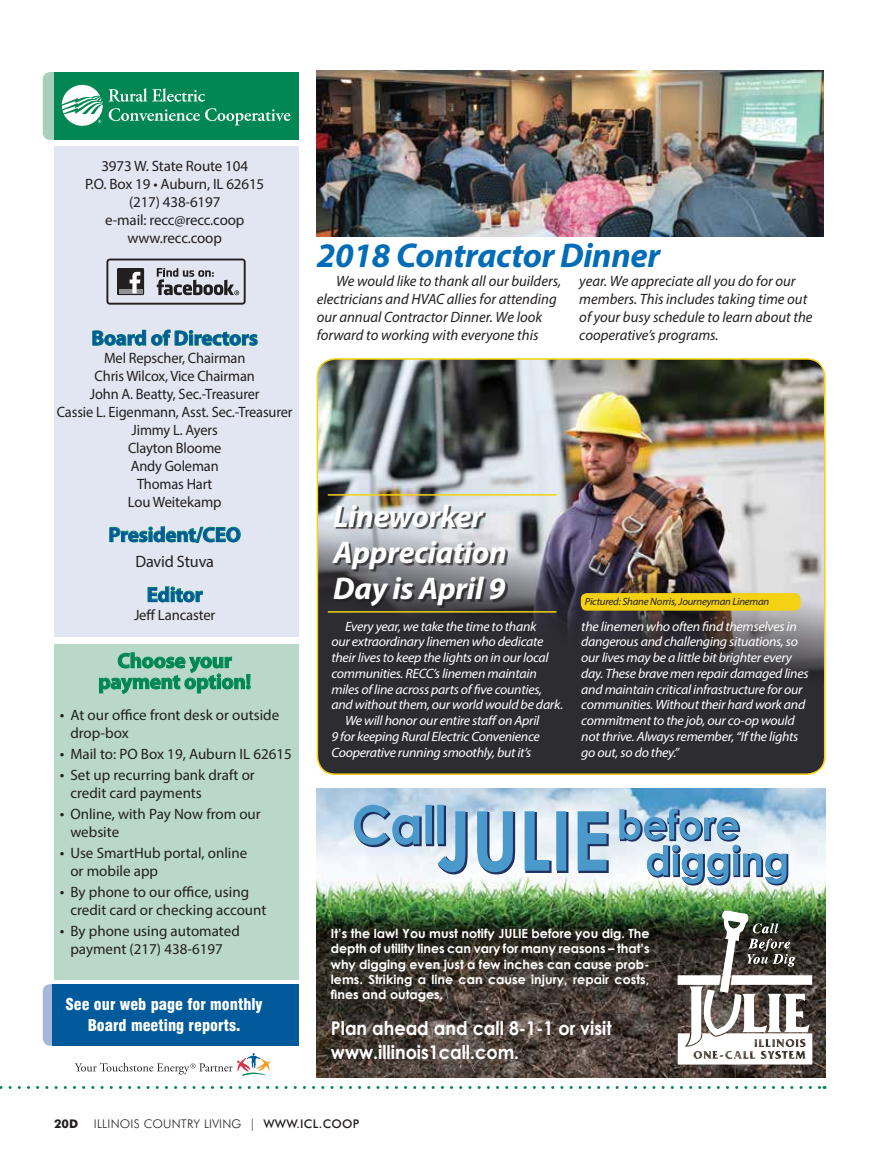
<style>
.page{position:relative;width:878px;height:1161px;background:#fff}
.page>*{position:absolute;margin:0;border:0;box-sizing:border-box;transform-origin:0 0}
.t1{font:italic 700 34.5px "Myriad Pro";letter-spacing:-.01em;color:#036cb6}
.t2{font:italic 700 31.5px/36px "Myriad Pro";letter-spacing:-.01em;color:#fff}
.t3{font:700 21px "Myriad Pro";letter-spacing:-.01em;color:#005a9c}
.t4{font:700 21px/21px "Myriad Pro";letter-spacing:-.01em;color:#008752;text-align:center}
.t5{font:700 18.9px/24px "Century Gothic";color:#fff;scale:.93 1}
.t6{font:16.5px "Myriad Pro";letter-spacing:-.01em;color:#231f20}
.t7{font:900 condensed 15.9px/21px "Swiss 721 BT";color:#fff;text-align:center}
.t8{font:15px/18px "Myriad Pro";letter-spacing:-.005em;color:#231f20}
.t9{font:italic 15px/18px "Myriad Pro";color:#231f20}
.t10{font:15px/18px "Myriad Pro";letter-spacing:-.005em;color:#231f20;text-align:center;scale:.96 1}
.t11{font:italic 13.5px/15.8px "Myriad Pro";letter-spacing:-.02em;color:#fff}
.t12{font:700 12.6px/15.1px "Century Gothic";color:#fff;text-align:justify}
.t13{font:300 12px "Futura BT";letter-spacing:.02em;color:#231f20}
.t14{font:700 12px "Futura BT";color:#231f20}
.t15{font:italic 10.5px "Myriad Pro";letter-spacing:-.02em;color:#231f20}
.s1{font-size:16.5px}
.s2{font-weight:500}
</style>
<div class="page">
<div style="left:43px;top:72px;width:19px;height:68px;background:#a7cfbc;border-radius:8px"></div>
<div style="left:54px;top:72px;width:244px;height:68px;background:#008752"></div>
<div style="left:54px;top:644px;width:244px;height:336px;background:#b9d8c9"></div>
<div style="left:54px;top:146px;width:244px;height:491px;background:#e1e6f2"></div>
<div style="left:43px;top:984px;width:19px;height:62px;background:#a5b8d9;border-radius:8px"></div>
<div style="left:52px;top:984px;width:246px;height:62px;background:#005a9c"></div>
<svg style="left:62px;top:84px;width:228px;height:42px"></svg>
<svg style="left:75px;top:1053px;width:195px;height:23px"></svg>
<svg style="left:92px;top:329px;width:166px;height:17px"></svg>
<svg style="left:109px;top:526px;width:132px;height:17px"></svg>
<svg style="left:147px;top:586px;width:56px;height:17px"></svg>
<svg style="left:99px;top:652px;width:152px;height:42px"></svg>
<svg style="left:106px;top:259px;width:140px;height:46px"></svg>
<svg style="left:0;top:1086px;width:825px;height:3px"></svg>
<img style="left:319px;top:359px;width:505px;height:100px">
<img style="left:319px;top:459px;width:505px;height:315px">
<div style="left:334px;top:506px;width:173px;height:102px;background:#231f20;opacity:.75"></div>
<hr style="left:328px;top:611px;width:228px;height:2px;background:#f4d112">
<hr style="left:328px;top:494px;width:228px;height:2px;background:#f4d112">
<div style="left:316px;top:358px;width:509px;height:417px;border:2px solid #f4d112;border-radius:18px"></div>
<img style="left:316px;top:71px;width:508px;height:166px">
<img style="left:316px;top:789px;width:509px;height:288px">
<svg style="left:619px;top:809px;width:170px;height:77px"></svg>
<svg style="left:354px;top:805px;width:255px;height:70px"></svg>
<svg style="left:677px;top:910px;width:135px;height:155px"></svg>
<div style="left:580px;top:593px;width:220px;height:18px;background:#f4d112;border-radius:6px"></div>
<p class="t8" style="left:85px;top:156px;width:181px;text-align:center">3973 W. State Route 104<br>P.O. Box 19 • Auburn, IL 62615 (217) 438-6197<br>e-mail: recc@recc.coop www.recc.coop</p>
<h3 class="t3" style="left:91px;top:324px;width:168px">Board of Directors</h3>
<p class="t10" style="left:57px;top:349px;width:247px">Mel Repscher, Chairman<br>Chris Wilcox, Vice Chairman<br>John A. Beatty, Sec.-Treasurer<br>Cassie L. Eigenmann, Asst. Sec.-Treasurer<br>Jimmy L. Ayers<br>Clayton Bloome<br>Andy Goleman<br>Thomas Hart<br>Lou Weitekamp</p>
<h3 class="t3" style="left:108px;top:521px;width:134px">President/CEO</h3>
<p class="t6" style="left:135px;top:551px;width:80px">David Stuva</p>
<h3 class="t3" style="left:147px;top:581px;width:58px">Editor</h3>
<p class="t8" style="left:134px;top:605px;width:83px">Jeff Lancaster</p>
<h3 class="t4" style="left:98px;top:649px;width:154px">Choose your payment option!</h3>
<p class="t8" style="left:70px;top:706px;width:210px;text-indent:-10px"><span class="s1">•</span> At our office front desk or outside drop-box</p>
<p class="t8" style="left:60px;top:745px;width:233px"><span class="s1">•</span> Mail to: PO Box 19, Auburn IL 62615</p>
<p class="t8" style="left:70px;top:766px;width:186px;text-indent:-10px"><span class="s1">•</span> Set up recurring bank draft or credit card payments</p>
<p class="t8" style="left:70px;top:805px;width:192px;text-indent:-10px"><span class="s1">•</span> Online, with Pay Now from our website</p>
<p class="t8" style="left:70px;top:844px;width:178px;text-indent:-10px"><span class="s1">•</span> Use SmartHub portal, online or mobile app</p>
<p class="t8" style="left:70px;top:883px;width:197px;text-indent:-10px"><span class="s1">•</span> By phone to our office, using credit card or checking account</p>
<p class="t8" style="left:60px;top:922px;width:181px;text-align:center"><span class="s1">•</span> By phone using automated payment (217) 438-6197</p>
<p class="t7" style="left:65px;top:993px;width:198px">See our web page for monthly<br>Board meeting reports.</p>
<h1 class="t1" style="left:316px;top:233px;width:345px">2018 Contractor Dinner</h1>
<p class="t9" style="left:316px;top:272px;width:246px;text-indent:20px">We would like to thank all our builders, electricians and HVAC allies for attending our annual Contractor Dinner. We look forward to working with everyone this</p>
<p class="t9" style="left:579px;top:272px;width:235px">year. We appreciate all you do for our members. This includes taking time out of your busy schedule to learn about the cooperative’s programs.</p>
<h2 class="t2" style="left:333px;top:497px;width:175px">Lineworker<br>Appreciation<br>Day is April 9</h2>
<p class="t11" style="left:345px;top:618px;width:193px">Every year, we take the time to thank</p>
<p class="t11" style="left:331px;top:634px;width:213px">our extraordinary linemen who dedicate</p>
<p class="t11" style="left:331px;top:650px;width:219px">their lives to keep the lights on in our local</p>
<p class="t11" style="left:331px;top:665px;width:207px">communities. RECC’s linemen maintain</p>
<p class="t11" style="left:331px;top:681px;width:212px">miles of line across parts of five counties,</p>
<p class="t11" style="left:331px;top:697px;width:233px">and without them, our world would be dark.</p>
<p class="t11" style="left:345px;top:713px;width:196px">We will honor our entire staff on April</p>
<p class="t11" style="left:331px;top:728px;width:210px">9 for keeping Rural Electric Convenience</p>
<p class="t11" style="left:331px;top:744px;width:201px">Cooperative running smoothly, but it’s</p>
<p class="t15" style="left:585px;top:595px;width:186px">Pictured: Shane Norris, Journeyman Lineman</p>
<p class="t11" style="left:581px;top:618px;width:229px">the linemen who often find themselves in dangerous and challenging situations, so our lives may be a little bit brighter every day. These brave men repair damaged lines and maintain critical infrastructure for our communities. Without their hard work and commitment to the job, our co-op would not thrive. Always remember, “If the lights go out, so do they.”</p>
<p class="t12" style="left:331px;top:926px;width:320px">It’s the law! You must notify JULIE before you dig. The depth of utility lines can vary for many reasons – that’s why digging even just a few inches can cause prob&shy;lems. Striking a line can cause injury, repair costs, fines and outages.</p>
<h3 class="t5" style="left:331px;top:1015px;width:303px">Plan ahead and call 8-1-1 or visit www.illinois1call.com.</h3>
<p class="t14" style="left:54px;top:1117px;width:26px">20d</p>
<p class="t13" style="left:94px;top:1117px;width:267px">ILLINOIS COUNTRY LIVING | <span class="s2">WWW.ICL.COOP</span></p>
</div>
